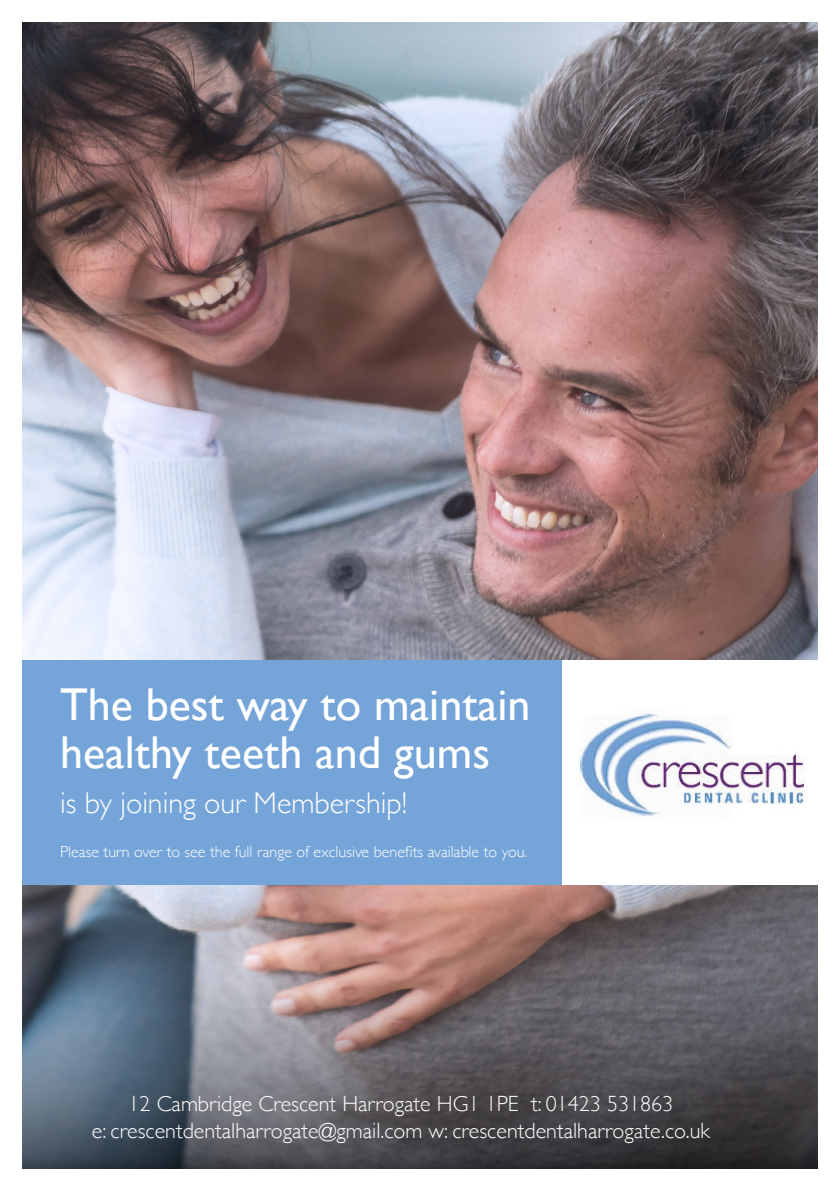
<style>
.page{position:relative;width:840px;height:1191px;background:#fff}
.page>*{position:absolute;margin:0;border:0;box-sizing:border-box;transform-origin:0 0}
.t1{font:46px/47.2px "Gill Sans";color:#fff}
.t2{font:300 30px "Gill Sans";color:#fff}
.t3{font:300 22px/26.4px "Gill Sans";color:#fff;text-align:center}
.t4{font:300 16px "Gill Sans";color:#fff}
</style>
<div class="page">
<img style="left:23px;top:23px;width:793px;height:948px">
<div style="left:561px;top:660px;width:267px;height:225px;background:#fff"></div>
<div style="left:23px;top:660px;width:538px;height:225px;background:#74a4d8"></div>
<img style="left:577px;top:710px;width:229px;height:109px">
<svg style="left:23px;top:971px;width:793px;height:197px;background:#5e5f67"></svg>
<h1 class="t1" style="left:60px;top:681px;width:471px">The best way to maintain healthy teeth and gums</h1>
<h2 class="t2" style="left:60px;top:779px;width:348px">is by joining our Membership!</h2>
<p class="t4" style="left:60px;top:838px;width:468px">Please turn over to see the full range of exclusive benefits available to you.</p>
<p class="t3" style="left:92px;top:1089px;width:619px">12 Cambridge Crescent Harrogate HG1 1PE t: 01423 531863<br>e: crescentdentalharrogate@gmail.com w: crescentdentalharrogate.co.uk</p>
</div>
